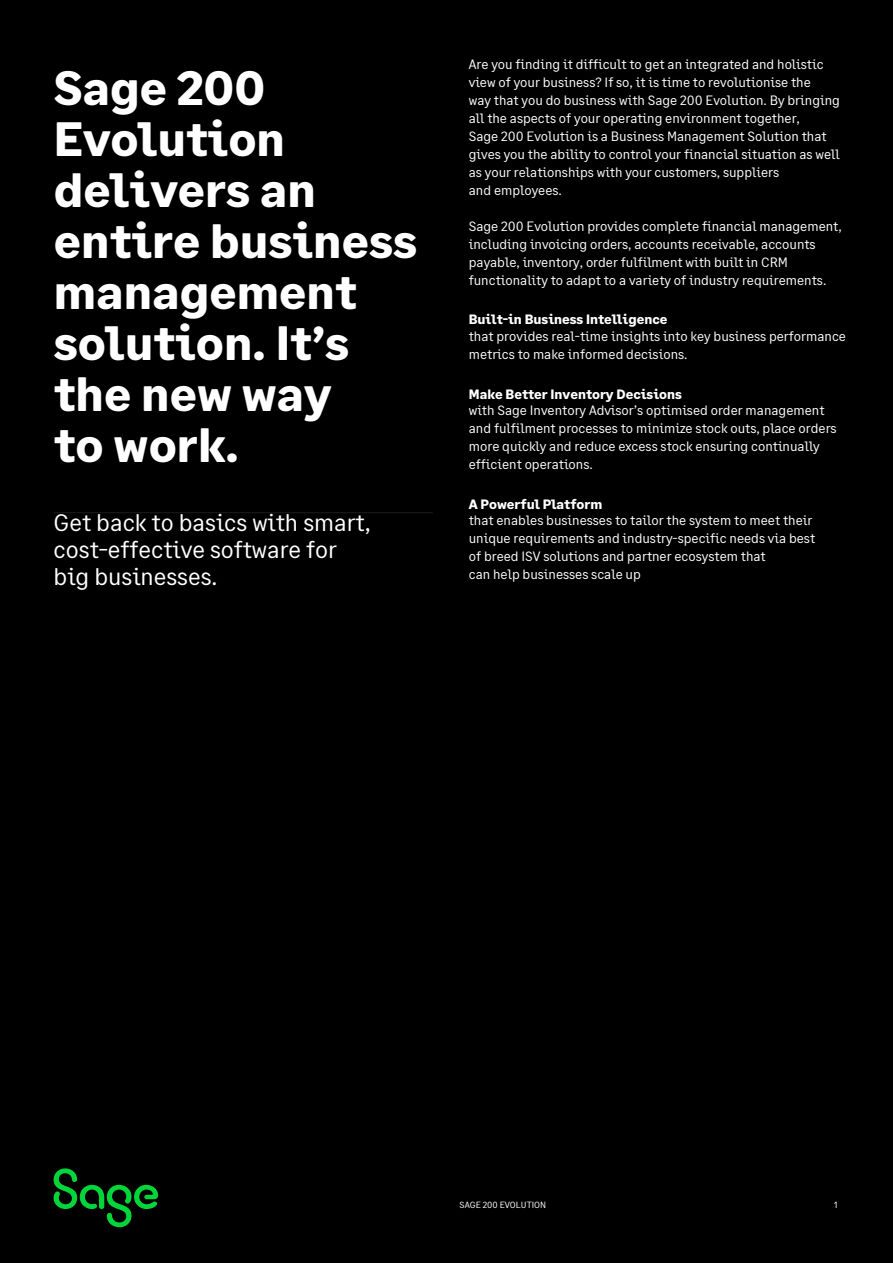
<style>
.page{position:relative;width:893px;height:1263px;background:#000}
.page>*{position:absolute;margin:0;border:0;box-sizing:border-box;transform-origin:0 0}
.t1{font:700 48px/51px "Sage Text";color:#fff}
.t2{font:24px/27px "Sage Text";color:#fff}
.t3{font:13.5px/18px "Sage Text";color:#fff}
.t4{font:700 13.5px "Sage Text";color:#fff}
.t5{font:9px "Sage Text";color:#fff}
</style>
<div class="page">
<hr style="left:54px;top:512px;width:379px;height:1px;background:#1d1d1b">
<svg style="left:54px;top:1168px;width:104px;height:59px"></svg>
<h1 class="t1" style="left:54px;top:63px;width:365px">Sage 200<br>Evolution delivers an entire business management solution. It’s the new way<br>to work.</h1>
<h2 class="t2" style="left:54px;top:510px;width:319px">Get back to basics with smart, cost-effective software for big businesses.</h2>
<p class="t3" style="left:469px;top:56px;width:373px">Are you finding it difficult to get an integrated and holistic view of your business? If so, it is time to revolutionise the<br>way that you do business with Sage 200 Evolution. By bringing all the aspects of your operating environment together,<br>Sage 200 Evolution is a Business Management Solution that gives you the ability to control your financial situation as well as your relationships with your customers, suppliers<br>and employees.</p>
<p class="t3" style="left:469px;top:218px;width:374px">Sage 200 Evolution provides complete financial management, including invoicing orders, accounts receivable, accounts payable, inventory, order fulfilment with built in CRM functionality to adapt to a variety of industry requirements.</p>
<p class="t4" style="left:469px;top:311px;width:200px">Built-in Business Intelligence</p>
<p class="t3" style="left:469px;top:327px;width:379px">that provides real-time insights into key business performance metrics to make informed decisions.</p>
<p class="t4" style="left:469px;top:385px;width:215px">Make Better Inventory Decisions</p>
<p class="t3" style="left:469px;top:401px;width:369px">with Sage Inventory Advisor’s optimised order management and fulfilment processes to minimize stock outs, place orders more quickly and reduce excess stock ensuring continually efficient operations.</p>
<p class="t4" style="left:469px;top:495px;width:135px">A Powerful Platform</p>
<p class="t3" style="left:469px;top:511px;width:348px">that enables businesses to tailor the system to meet their unique requirements and industry-specific needs via best of breed ISV solutions and partner ecosystem that<br>can help businesses scale up</p>
<p class="t5" style="left:460px;top:1200px;width:88px">SAGE 200 EVOLUTION</p>
<p class="t5" style="left:834px;top:1200px;width:5px">1</p>
</div>
